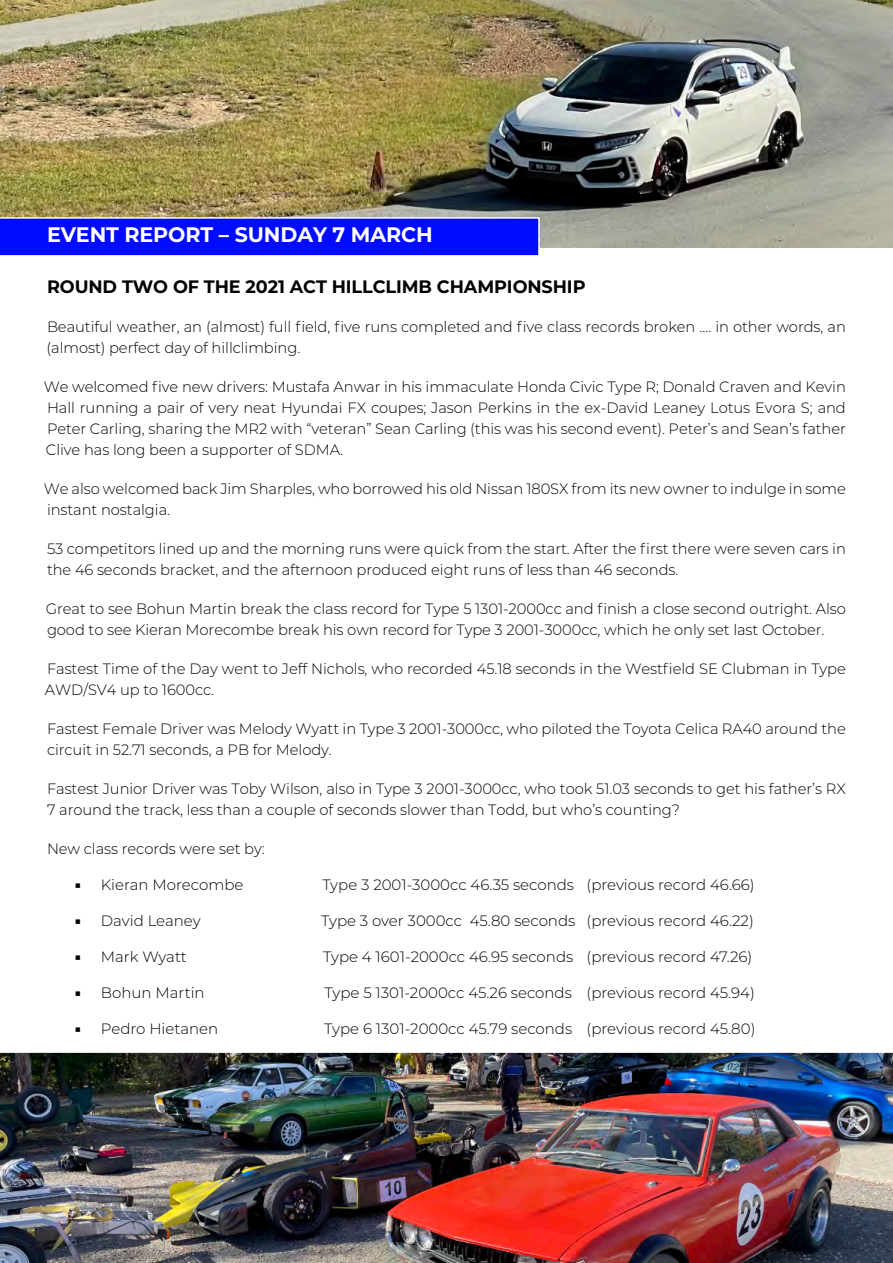
<style>
.page{position:relative;width:893px;height:1263px;background:#fff}
.page>*{position:absolute;margin:0;border:0;box-sizing:border-box;transform-origin:0 0}
.t1{font:700 21px "Montserrat";letter-spacing:-.005em;color:#fff}
.t2{font:700 18px "Montserrat";letter-spacing:-.005em;color:#000}
.t3{font:300 15px/21px "Montserrat";letter-spacing:-.005em;color:#000}
.s1{font-family:"Lucida Grande";font-weight:400}
</style>
<div class="page">
<img style="left:0;top:0;width:893px;height:248px">
<svg style="left:0;top:217px;width:540px;height:39px;background:#101afe"></svg>
<img style="left:0;top:1052px;width:893px;height:211px">
<h1 class="t1" style="left:47px;top:221px;width:387px">EVENT REPORT – SUNDAY 7 MARCH</h1>
<p class="t2" style="left:47px;top:275px;width:540px">ROUND TWO OF THE 2021 ACT HILLCLIMB CHAMPIONSHIP</p>
<p class="t3" style="left:47px;top:316px;width:801px">Beautiful weather, an (almost) full field, five runs completed and five class records broken …. in other words, an (almost) perfect day of hillclimbing.</p>
<p class="t3" style="left:44px;top:376px;width:804px;text-align:justify">We welcomed five new drivers: Mustafa Anwar in his immaculate Honda Civic Type R; Donald Craven and Kevin Hall running a pair of very neat Hyundai FX coupes; Jason Perkins in the ex-David Leaney Lotus Evora S; and Peter Carling, sharing the MR2 with “veteran” Sean Carling (this was his second event). Peter’s and Sean’s father Clive has long been a supporter of SDMA.</p>
<p class="t3" style="left:44px;top:478px;width:804px">We also welcomed back Jim Sharples, who borrowed his old Nissan 180SX from its new owner to indulge in some instant nostalgia.</p>
<p class="t3" style="left:47px;top:538px;width:800px">53 competitors lined up and the morning runs were quick from the start. After the first there were seven cars in the 46 seconds bracket, and the afternoon produced eight runs of less than 46 seconds.</p>
<p class="t3" style="left:46px;top:598px;width:801px">Great to see Bohun Martin break the class record for Type 5 1301-2000cc and finish a close second outright. Also good to see Kieran Morecombe break his own record for Type 3 2001-3000cc, which he only set last October.</p>
<p class="t3" style="left:45px;top:658px;width:802px">Fastest Time of the Day went to Jeff Nichols, who recorded 45.18 seconds in the Westfield SE Clubman in Type<br>AWD/SV4 up to 1600cc.</p>
<p class="t3" style="left:47px;top:718px;width:800px">Fastest Female Driver was Melody Wyatt in Type 3 2001-3000cc, who piloted the Toyota Celica RA40 around the circuit in 52.71 seconds, a PB for Melody.</p>
<p class="t3" style="left:47px;top:778px;width:800px">Fastest Junior Driver was Toby Wilson, also in Type 3 2001-3000cc, who took 51.03 seconds to get his father’s RX<br>7 around the track, less than a couple of seconds slower than Todd, but who’s counting?</p>
<p class="t3" style="left:47px;top:838px;width:219px">New class records were set by:</p>
<p class="t3" style="left:74px;top:874px;width:171px"><span class="s1">▪</span> Kieran Morecombe</p>
<p class="t3" style="left:322px;top:874px;width:434px">Type 3 2001-3000cc 46.35 seconds (previous record 46.66)</p>
<p class="t3" style="left:74px;top:910px;width:128px"><span class="s1">▪</span> David Leaney</p>
<p class="t3" style="left:321px;top:910px;width:434px">Type 3 over 3000cc 45.80 seconds (previous record 46.22)</p>
<p class="t3" style="left:74px;top:946px;width:114px"><span class="s1">▪</span> Mark Wyatt</p>
<p class="t3" style="left:323px;top:946px;width:431px">Type 4 1601-2000cc 46.95 seconds (previous record 47.26)</p>
<p class="t3" style="left:74px;top:982px;width:132px"><span class="s1">▪</span> Bohun Martin</p>
<p class="t3" style="left:325px;top:982px;width:432px">Type 5 1301-2000cc 45.26 seconds (previous record 45.94)</p>
<p class="t3" style="left:74px;top:1018px;width:146px"><span class="s1">▪</span> Pedro Hietanen</p>
<p class="t3" style="left:324px;top:1018px;width:433px">Type 6 1301-2000cc 45.79 seconds (previous record 45.80)</p>
</div>
